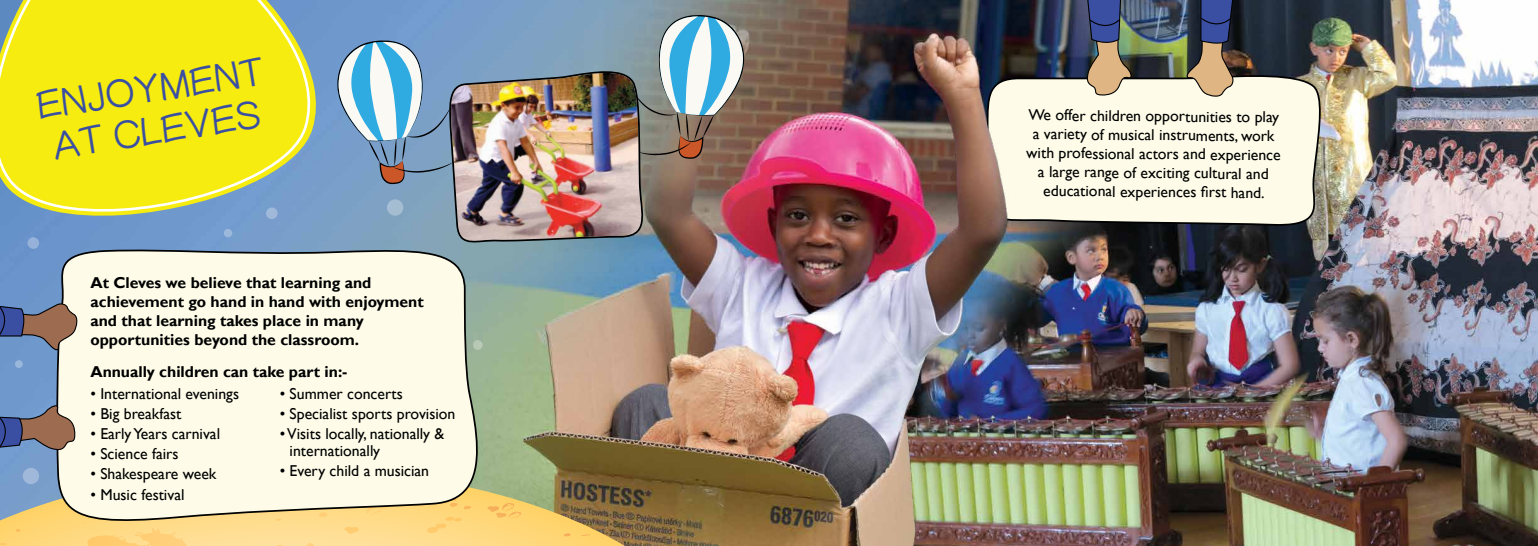
<style>
.page{position:relative;width:1538px;height:546px;background:#fff}
.page>*{position:absolute;margin:0;border:0;box-sizing:border-box;transform-origin:0 0}
.t1{font:38.5px/42.1px "Yuppy TC";color:#3a4fa2}
.t2{font:15.75px/18.9px "Gill Sans";color:#000;text-align:center}
.t3{font:700 15.75px/18.9px "Gill Sans";color:#000}
</style>
<div class="page">
<img style="left:0;top:0;width:1538px;height:546px">
<svg style="left:0;top:0;width:317px;height:216px"></svg>
<svg style="left:0;top:0;width:313px;height:214px;background:#e8e329"></svg>
<svg style="left:1041px;top:73px;width:285px;height:152px;background:#f0eedc"></svg>
<img style="left:1083px;top:0;width:52px;height:96px">
<svg style="left:1186px;top:0;width:52px;height:98px;background:#726c70"></svg>
<img style="left:751px;top:27px;width:290px;height:519px">
<svg style="left:334px;top:38px;width:120px;height:146px"></svg>
<svg style="left:631px;top:13px;width:117px;height:146px"></svg>
<img style="left:448px;top:73px;width:200px;height:169px">
<img style="left:449px;top:67px;width:195px;height:177px">
<svg style="left:0;top:468px;width:625px;height:78px;background:#cab67b"></svg>
<svg style="left:533px;top:508px;width:5px;height:18px"></svg>
<svg style="left:581px;top:534px;width:10px;height:2px"></svg>
<svg style="left:563px;top:533px;width:8px;height:3px"></svg>
<svg style="left:16px;top:528px;width:5px;height:4px"></svg>
<svg style="left:0;top:543px;width:6px;height:2px"></svg>
<svg style="left:83px;top:524px;width:104px;height:22px;background:#ffd580"></svg>
<svg style="left:483px;top:503px;width:39px;height:15px"></svg>
<svg style="left:427px;top:524px;width:35px;height:10px"></svg>
<svg style="left:335px;top:524px;width:24px;height:10px"></svg>
<svg style="left:300px;top:543px;width:14px;height:3px"></svg>
<div style="left:28px;top:237px;width:11px;height:12px;background:#95b1d9;border-radius:50%"></div>
<svg style="left:266px;top:207px;width:12px;height:12px"></svg>
<div style="left:387px;top:199px;width:16px;height:17px;background:#a5bdd1;border-radius:50%"></div>
<div style="left:23px;top:468px;width:16px;height:16px;background:#a0b9db;border-radius:50%"></div>
<div style="left:15px;top:360px;width:8px;height:8px;background:#99b6db;border-radius:50%"></div>
<div style="left:224px;top:229px;width:8px;height:8px;background:#9bb8dc;border-radius:50%"></div>
<div style="left:473px;top:340px;width:10px;height:10px;background:#a9bea6;border-radius:50%"></div>
<svg style="left:55px;top:248px;width:427px;height:276px;background:#f3f1dc"></svg>
<svg style="left:0;top:402px;width:76px;height:52px;background:#828090"></svg>
<svg style="left:0;top:298px;width:79px;height:52px;background:#807f90"></svg>
<h1 class="t1" style="left:33px;top:84px;width:231px;rotate:-9deg">ENJOYMENT<br>AT CLEVES</h1>
<p class="t3" style="left:90px;top:274px;width:335px">At Cleves we believe that learning and achievement go hand in hand with enjoyment and that learning takes place in many opportunities beyond the classroom.</p>
<p class="t2" style="left:90px;top:384px;width:150px">• International evenings</p>
<p class="t2" style="left:90px;top:404px;width:92px">• Big breakfast</p>
<p class="t2" style="left:90px;top:424px;width:131px">• Early Years carnival</p>
<p class="t2" style="left:90px;top:444px;width:90px">• Science fairs</p>
<p class="t2" style="left:90px;top:464px;width:128px">• Shakespeare week</p>
<p class="t2" style="left:90px;top:484px;width:96px">• Music festival</p>
<p class="t3" style="left:90px;top:362px;width:259px">Annually children can take part in:-</p>
<p class="t2" style="left:280px;top:384px;width:125px">• Summer concerts</p>
<p class="t2" style="left:280px;top:404px;width:177px">• Specialist sports provision</p>
<p class="t2" style="left:290px;top:425px;width:156px;line-height:16.6px;text-align:left;text-indent:-10px">• Visits locally, nationally &amp; internationally</p>
<p class="t2" style="left:280px;top:461px;width:151px">• Every child a musician</p>
<p class="t2" style="left:1027px;top:104px;width:256px;rotate:1deg">We offer children opportunities to play a variety of musical instruments, work with professional actors and experience a large range of exciting cultural and educational experiences fi rst hand.</p>
</div>
